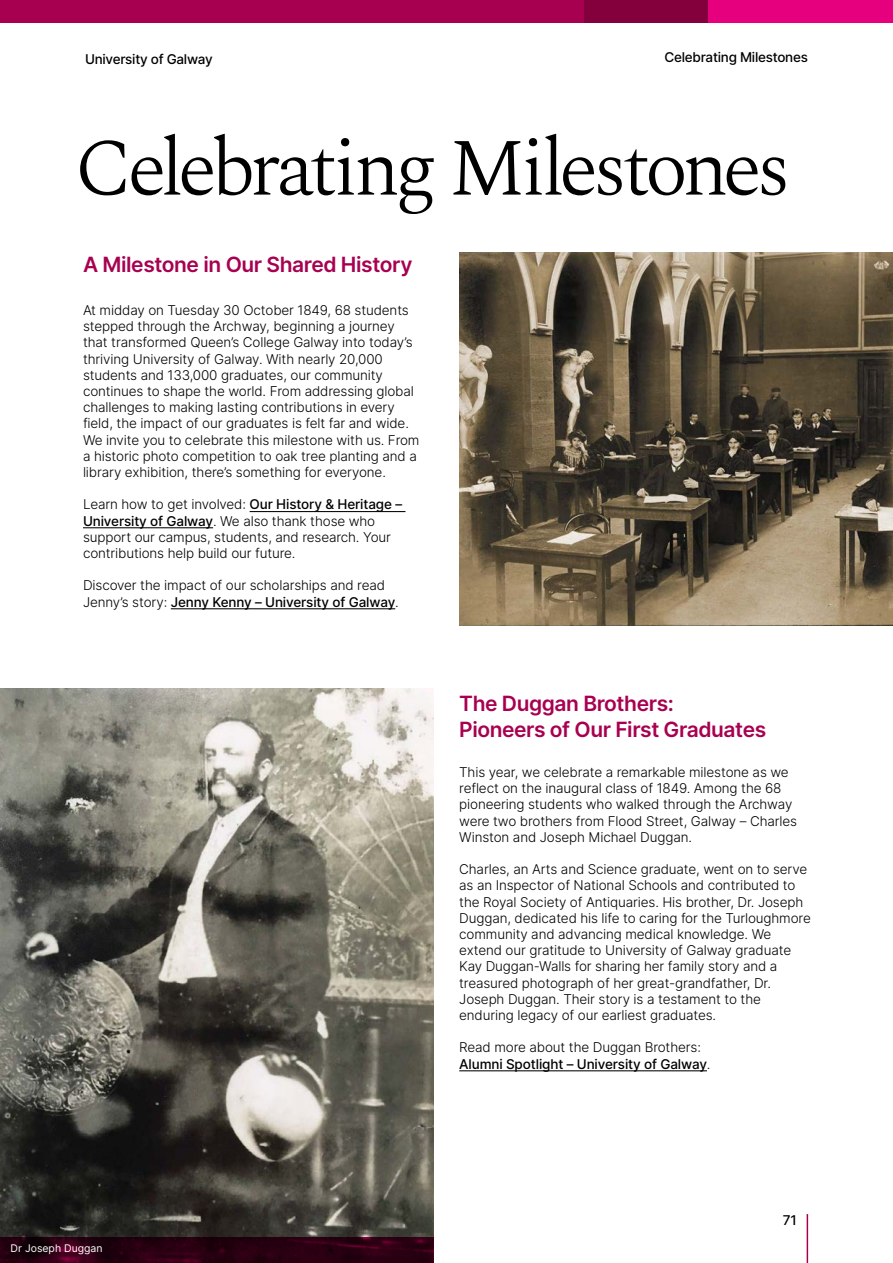
<style>
.page{position:relative;width:893px;height:1263px;background:#fff}
.page>*{position:absolute;margin:0;border:0;box-sizing:border-box;transform-origin:0 0}
.t1{font:300 81px "Spectral";letter-spacing:-.065em;color:#000}
.t2{font:600 21px "Inter";letter-spacing:-.02em;color:#a80050}
.t3{font:300 13.5px/16.2px "Inter";letter-spacing:-.01em;color:#000}
.t4{font:500 13.5px "Inter";letter-spacing:-.02em;color:#000}
.t5{font:10.5px "Inter";color:#fff}
.s1{font-weight:500}
.s2{font-weight:300}
</style>
<div class="page">
<hr style="left:250px;top:511px;width:155px;height:1px;background:#000">
<hr style="left:83px;top:527px;width:130px;height:1px;background:#000">
<hr style="left:171px;top:608px;width:224px;height:1px;background:#000">
<img style="left:459px;top:252px;width:434px;height:373px">
<hr style="left:459px;top:1070px;width:248px;height:1px;background:#000">
<img style="left:0;top:688px;width:434px;height:549px">
<svg style="left:0;top:1237px;width:434px;height:26px;background:#290011"></svg>
<hr style="left:807px;top:1214px;width:1px;height:49px;background:#a80050">
<div style="left:0;top:0;width:584px;height:23px;background:#a80050"></div>
<div style="left:584px;top:0;width:125px;height:23px;background:#84003d"></div>
<div style="left:709px;top:0;width:184px;height:23px;background:#e6007d"></div>
<p class="t4" style="left:85px;top:49px;width:129px">University of Galway</p>
<p class="t4" style="left:664px;top:47px;width:145px">Celebrating Milestones</p>
<p class="t1" style="left:74px;top:109px;width:718px">Celebrating Milestones</p>
<p class="t2" style="left:83px;top:249px;width:331px">A Milestone in Our Shared History</p>
<p class="t3" style="left:83px;top:302px;width:338px">At midday on Tuesday 30 October 1849, 68 students stepped through the Archway, beginning a journey that transformed Queen’s College Galway into today’s thriving University of Galway. With nearly 20,000 students and 133,000 graduates, our community continues to shape the world. From addressing global challenges to making lasting contributions in every field, the impact of our graduates is felt far and wide.<br>We invite you to celebrate this milestone with us. From a historic photo competition to oak tree planting and a library exhibition, there’s something for everyone.</p>
<p class="t3" style="left:83px;top:496px;width:321px">Learn how to get involved: <span class="s1">Our History &amp; Heritage – University of Galway</span>. We also thank those who support our campus, students, and research. Your contributions help build our future.</p>
<p class="t3" style="left:83px;top:577px;width:317px">Discover the impact of our scholarships and read<br>Jenny’s story: <span class="s1">Jenny Kenny – University of Galway</span>.</p>
<p class="t2" style="left:459px;top:688px;width:216px">The Duggan Brothers:</p>
<p class="t2" style="left:459px;top:714px;width:308px">Pioneers of Our First Graduates</p>
<p class="t3" style="left:459px;top:764px;width:339px">This year, we celebrate a remarkable milestone as we reflect on the inaugural class of 1849. Among the 68 pioneering students who walked through the Archway were two brothers from Flood Street, Galway – Charles Winston and Joseph Michael Duggan.</p>
<p class="t3" style="left:459px;top:861px;width:353px">Charles, an Arts and Science graduate, went on to serve as an Inspector of National Schools and contributed to the Royal Society of Antiquaries. His brother, Dr. Joseph Duggan, dedicated his life to caring for the Turloughmore community and advancing medical knowledge. We extend our gratitude to University of Galway graduate Kay Duggan-Walls for sharing her family story and a treasured photograph of her great-grandfather, Dr.<br>Joseph Duggan. Their story is a testament to the enduring legacy of our earliest graduates.</p>
<p class="t3" style="left:459px;top:1039px;width:243px">Read more about the Duggan Brothers:</p>
<p class="t4" style="left:459px;top:1054px;width:253px">Alumni Spotlight – University of Galway<span class="s2">.</span></p>
<p class="t5" style="left:11px;top:1241px;width:94px">Dr Joseph Duggan</p>
<p class="t4" style="left:783px;top:1210px;width:15px">71</p>
</div>
